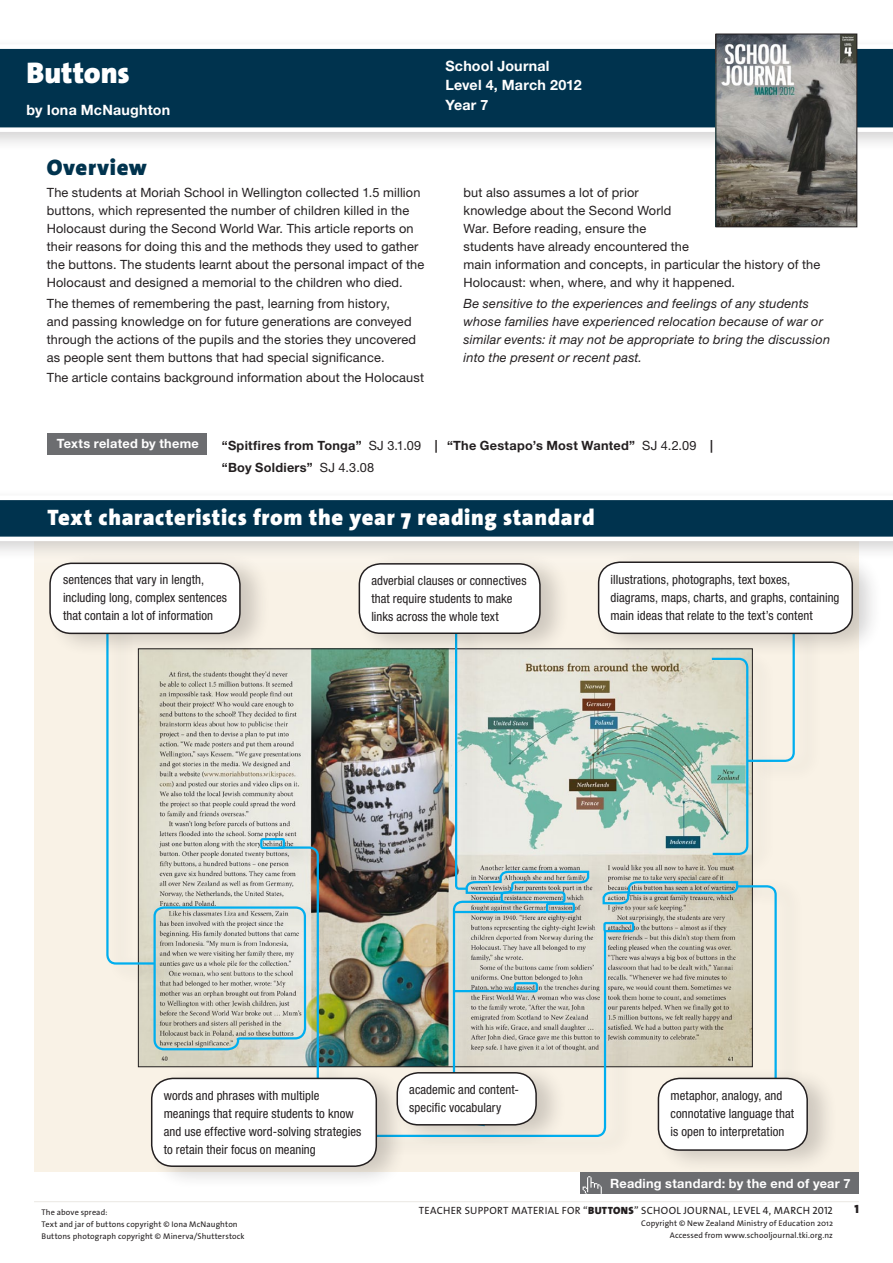
<style>
.page{position:relative;width:893px;height:1263px;background:#fff}
.page>*{position:absolute;margin:0;border:0;box-sizing:border-box;transform-origin:0 0}
.t1{font:900 30px "The Sans Os F";color:#fff}
.t2{font:900 22.5px "The Sans Os F";letter-spacing:.025em;color:#fff}
.t3{font:900 22.5px "The Sans Os F";letter-spacing:.03em;color:#00334e}
.t4{font:700 14.25px/19.5px "Helvetica Neue LT Pro";letter-spacing:.015em;color:#fff}
.t5{font:12.75px/18px "Helvetica Neue LT Pro";letter-spacing:.01em;color:#231f20}
.t6{font:condensed 12.75px/18px "Helvetica Neue LT Pro";letter-spacing:.005em;color:#231f20}
.t7{font:italic 12.75px/18px "Helvetica Neue LT Pro";letter-spacing:.015em;color:#231f20}
.t8{font:700 12.75px/22.5px "Helvetica Neue LT Pro";letter-spacing:.02em;color:#231f20}
.t9{font:700 12.75px "Helvetica Neue LT Pro";letter-spacing:.02em;color:#fff}
.t10{font:900 12px "The Sans Os F";color:#231f20}
.t11{font:10.5px "The Sans Os F";letter-spacing:.03em;color:#231f20}
.t12{font:8.25px/12px "The Sans Os F";letter-spacing:.01em;color:#231f20;text-align:right}
.s1{font-weight:400}
.s2{font-weight:900}
</style>
<div class="page">
<div style="left:0;top:36px;width:893px;height:116px;background:#231f20;opacity:.2"></div>
<svg style="left:0;top:44px;width:893px;height:88px;background:#1b4860"></svg>
<img style="left:718px;top:36px;width:137px;height:189px">
<div style="left:716px;top:34px;width:141px;height:193px;border:1px solid #231f20"></div>
<div style="left:34px;top:572px;width:825px;height:599px;background:#f9f2e6"></div>
<img style="left:140px;top:650px;width:573px;height:415px">
<div style="left:34px;top:512px;width:825px;height:68px;background:#f9f2e6"></div>
<div style="left:546px;top:894px;width:56px;height:39px;background:#e0ded2"></div>
<div style="left:105px;top:605px;width:76px;height:380px;background:#231f20;opacity:.2"></div>
<svg style="left:105px;top:657px;width:47px;height:309px"></svg>
<div style="left:465px;top:863px;width:151px;height:51px;background:#dedbd0"></div>
<div style="left:602px;top:873px;width:163px;height:52px;background:#231f20;opacity:.2"></div>
<div style="left:153px;top:898px;width:181px;height:173px;background:#231f20;opacity:.2"></div>
<svg style="left:152px;top:36px;width:155px;height:1015px"></svg>
<hr style="left:34px;top:1201px;width:825px;height:1px;background:#eae8e3">
<div style="left:0;top:487px;width:893px;height:75px;background:#231f20;opacity:.2"></div>
<svg style="left:0;top:496px;width:893px;height:45px;background:#30596f"></svg>
<div style="left:47px;top:433px;width:160px;height:21px;background:#6c6d70"></div>
<div style="left:604px;top:1172px;width:255px;height:22px;background:#6c6d70"></div>
<div style="left:580px;top:1172px;width:27px;height:22px;background:#6c6d70"></div>
<svg style="left:583px;top:1176px;width:19px;height:18px"></svg>
<div style="left:738px;top:877px;width:66px;height:274px;background:#f5eee2"></div>
<svg style="left:602px;top:880px;width:175px;height:188px"></svg>
<div style="left:748px;top:615px;width:74px;height:167px;background:#f5eee2"></div>
<div style="left:279px;top:838px;width:67px;height:306px;background:#231f20;opacity:.2"></div>
<svg style="left:276px;top:845px;width:44px;height:222px"></svg>
<div style="left:336px;top:924px;width:298px;height:233px;background:#231f20;opacity:.2"></div>
<img style="left:332px;top:928px;width:275px;height:210px">
<div style="left:713px;top:650px;width:63px;height:225px;background:#231f20;opacity:.2"></div>
<svg style="left:710px;top:657px;width:85px;height:199px"></svg>
<svg style="left:440px;top:648px;width:150px;height:480px"></svg>
<div style="left:355px;top:552px;width:216px;height:105px;background:#231f20;opacity:.2"></div>
<div style="left:359px;top:564px;width:181px;height:69px;background:#fff;border-radius:21px"></div>
<div style="left:359px;top:563px;width:182px;height:71px;border:2px solid #231f20;border-radius:21px"></div>
<div style="left:46px;top:552px;width:225px;height:105px;background:#231f20;opacity:.2"></div>
<div style="left:50px;top:563px;width:190px;height:70px;background:#fff;border-radius:21px"></div>
<div style="left:49px;top:563px;width:192px;height:71px;border:2px solid #231f20;border-radius:21px"></div>
<div style="left:393px;top:1061px;width:174px;height:88px;background:#231f20;opacity:.2"></div>
<div style="left:397px;top:1073px;width:139px;height:52px;background:#fff;border-radius:21px"></div>
<div style="left:396px;top:1072px;width:141px;height:53px;border:2px solid #231f20;border-radius:21px"></div>
<div style="left:148px;top:1067px;width:260px;height:123px;background:#231f20;opacity:.2"></div>
<div style="left:152px;top:1078px;width:224px;height:88px;background:#fff;border-radius:21px"></div>
<div style="left:151px;top:1078px;width:226px;height:89px;border:2px solid #231f20;border-radius:21px"></div>
<div style="left:654px;top:1067px;width:184px;height:107px;background:#231f20;opacity:.2"></div>
<div style="left:658px;top:1078px;width:149px;height:72px;background:#fff;border-radius:21px"></div>
<div style="left:658px;top:1078px;width:150px;height:73px;border:2px solid #231f20;border-radius:21px"></div>
<div style="left:594px;top:551px;width:289px;height:106px;background:#231f20;opacity:.2"></div>
<div style="left:599px;top:562px;width:253px;height:71px;background:#fff;border-radius:21px"></div>
<div style="left:598px;top:561px;width:255px;height:73px;border:2px solid #231f20;border-radius:21px"></div>
<div style="left:455px;top:903px;width:118px;height:30px;background:#231f20;opacity:.2"></div>
<hr style="left:455px;top:911px;width:92px;height:2px;background:#00aeef">
<div style="left:455px;top:982px;width:87px;height:30px;background:#231f20;opacity:.2"></div>
<hr style="left:455px;top:990px;width:60px;height:2px;background:#00aeef">
<div style="left:514px;top:974px;width:51px;height:39px;background:#231f20;opacity:.2"></div>
<div style="left:514px;top:982px;width:24px;height:10px;border:2px solid #00aeef;border-radius:2px"></div>
<div style="left:603px;top:914px;width:59px;height:39px;background:#231f20;opacity:.2"></div>
<div style="left:603px;top:922px;width:31px;height:10px;border:2px solid #00aeef;border-radius:2px"></div>
<div style="left:260px;top:830px;width:52px;height:40px;background:#231f20;opacity:.2"></div>
<div style="left:260px;top:838px;width:25px;height:11px;border:2px solid #00aeef;border-radius:2px"></div>
<h1 class="t1" style="left:27px;top:53px;width:105px">Buttons</h1>
<p class="t4" style="left:27px;top:100px;width:145px">by Iona McNaughton</p>
<h2 class="t3" style="left:47px;top:152px;width:102px">Overview</h2>
<p class="t5" style="left:47px;top:183px;width:379px">The students at Moriah School in Wellington collected 1.5 million buttons, which represented the number of children killed in the Holocaust during the Second World War. This article reports on their reasons for doing this and the methods they used to gather the buttons. The students learnt about the personal impact of the Holocaust and designed a memorial to the children who died.</p>
<p class="t5" style="left:47px;top:294px;width:371px">The themes of remembering the past, learning from history,<br>and passing knowledge on for future generations are conveyed through the actions of the pupils and the stories they uncovered as people sent them buttons that had special significance.</p>
<p class="t5" style="left:47px;top:368px;width:379px">The article contains background information about the Holocaust</p>
<p class="t4" style="left:445px;top:55px;width:138px">School Journal<br>Level 4, March 2012<br>Year 7</p>
<p class="t5" style="left:463px;top:183px;width:358px">but also assumes a lot of prior<br>knowledge about the Second World<br>War. Before reading, ensure the<br>students have already encountered the<br>main information and concepts, in particular the history of the Holocaust: when, where, and why it happened.</p>
<p class="t7" style="left:463px;top:294px;width:368px">Be sensitive to the experiences and feelings of any students whose families have experienced relocation because of war or similar events: it may not be appropriate to bring the discussion into the present or recent past.</p>
<p class="t9" style="left:57px;top:435px;width:143px">Texts related by theme</p>
<p class="t8" style="left:222px;top:433px;width:493px">“Spitfires from Tonga” <span class="s1">SJ 3.1.09</span> | “The Gestapo’s Most Wanted” <span class="s1">SJ 4.2.09</span> | “Boy Soldiers” <span class="s1">SJ 4.3.08</span></p>
<h2 class="t2" style="left:47px;top:503px;width:549px">Text characteristics from the year 7 reading standard</h2>
<p class="t6" style="left:63px;top:571px;width:166px">sentences that vary in length, including long, complex sentences that contain a lot of information</p>
<p class="t6" style="left:371px;top:571px;width:157px">adverbial clauses or connectives that require students to make links across the whole text</p>
<p class="t6" style="left:611px;top:570px;width:230px">illustrations, photographs, text boxes, diagrams, maps, charts, and graphs, containing main ideas that relate to the text’s content</p>
<p class="t6" style="left:409px;top:1080px;width:111px">academic and content&shy;specific vocabulary</p>
<p class="t6" style="left:164px;top:1086px;width:199px">words and phrases with multiple meanings that require students to know and use effective word-solving strategies to retain their focus on meaning</p>
<p class="t6" style="left:670px;top:1086px;width:125px">metaphor, analogy, and connotative language that is open to interpretation</p>
<p class="t12" style="left:42px;top:1206px;width:205px;text-align:left">The above spread:<br>Text and jar of buttons copyright © Iona McN aughton<br>Buttons photograph copyright © Minerva/Shutterstock</p>
<p class="t9" style="left:610px;top:1175px;width:242px">Reading standard: by the end of year 7</p>
<p class="t11" style="left:419px;top:1204px;width:416px">Teacher support material for “<span class="s2">buttons</span>” School Journal, Level 4, march 2012</p>
<p class="t10" style="left:854px;top:1201px;width:6px">1</p>
<p class="t12" style="left:641px;top:1218px;width:193px">Copyright © New Zealand Ministry of Education 2012<br>Accessed from www.schooljournal.tki.org.nz</p>
</div>
